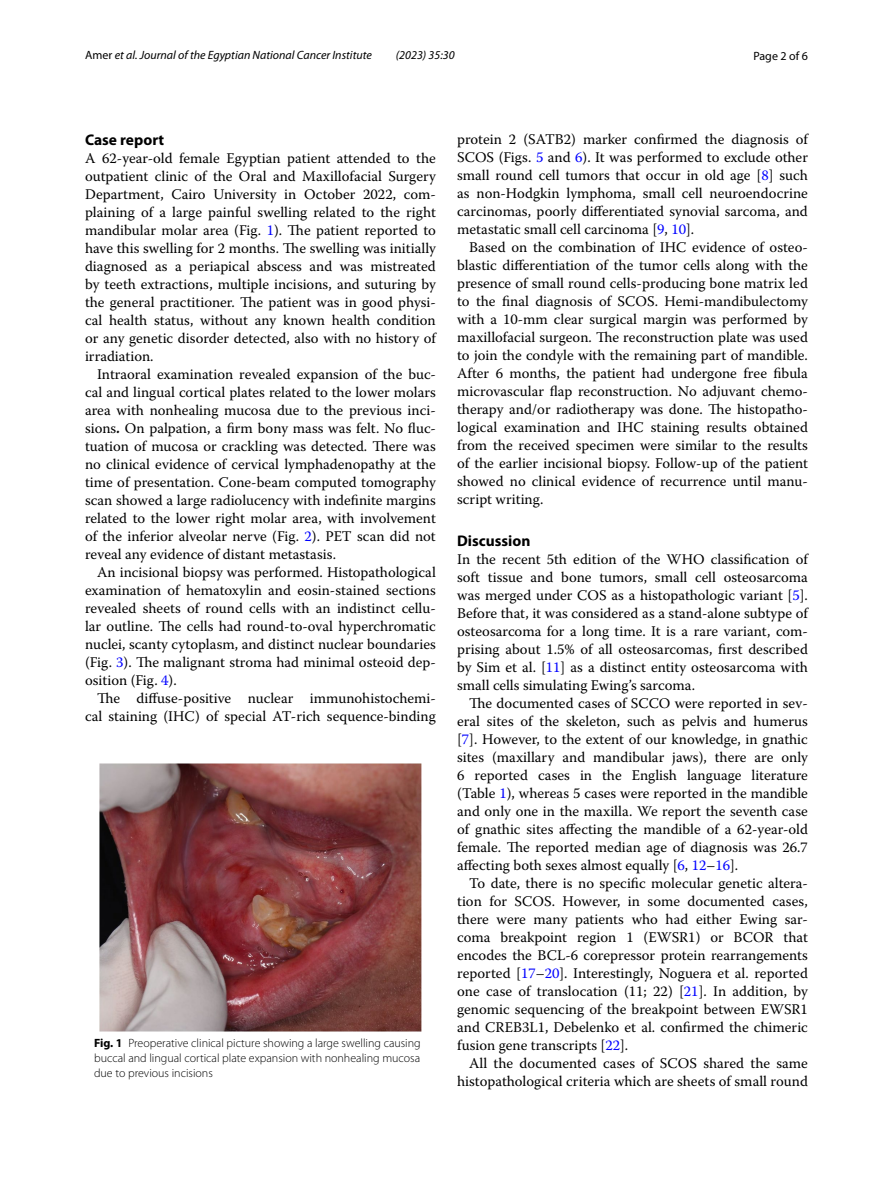
<style>
.page{position:relative;width:893px;height:1187px;background:#fff}
.page>*{position:absolute;margin:0;border:0;box-sizing:border-box;transform-origin:0 0}
.t1{font:700 15.45px "Myriad Pro";color:#000}
.t2{font:14.7px/18px "Warnock Pro";color:#000;text-align:justify}
.t3{font:300 12px/15px "Myriad Pro";color:#000;text-align:justify}
.t4{font:italic 12px "Myriad Pro";color:#000}
.t5{font:12px "Myriad Pro";color:#000}
.s1{font-style:normal}
.s2{color:#00f}
.s3{font-weight:700}
</style>
<div class="page">
<img style="left:100px;top:763px;width:321px;height:268px">
<p class="t4" style="left:85px;top:48px;width:288px"><span class="s1">Amer</span> et al. Journal of the Egyptian National Cancer Institute</p>
<p class="t4" style="left:396px;top:48px;width:60px">(2023) 35:30</p>
<p class="t5" style="left:753px;top:48px;width:56px">Page 2 of 6</p>
<p class="t1" style="left:85px;top:129px;width:81px">Case report</p>
<p class="t2" style="left:85px;top:148px;width:352px">A 62-year-old female Egyptian patient attended to the outpatient clinic of the Oral and Maxillofacial Surgery Department, Cairo University in October 2022, com&shy;plaining of a large painful swelling related to the right mandibular molar area (Fig. <span class="s2">1</span>). The patient reported to have this swelling for 2 months. The swelling was initially diagnosed as a periapical abscess and was mistreated by teeth extractions, multiple incisions, and suturing by the general practitioner. The patient was in good physi&shy;cal health status, without any known health condition or any genetic disorder detected, also with no history of irradiation.</p>
<p class="t2" style="left:85px;top:364px;width:352px;text-indent:12px">Intraoral examination revealed expansion of the buc&shy;cal and lingual cortical plates related to the lower molars area with nonhealing mucosa due to the previous inci&shy;sions<span class="s3">.</span> On palpation, a firm bony mass was felt. No fluc&shy;tuation of mucosa or crackling was detected. There was no clinical evidence of cervical lymphadenopathy at the time of presentation. Cone-beam computed tomography scan showed a large radiolucency with indefinite margins related to the lower right molar area, with involvement of the inferior alveolar nerve (Fig. <span class="s2">2</span>). PET scan did not reveal any evidence of distant metastasis.</p>
<p class="t2" style="left:85px;top:562px;width:352px;text-indent:12px">An incisional biopsy was performed. Histopathological examination of hematoxylin and eosin-stained sections revealed sheets of round cells with an indistinct cellu&shy;lar outline. The cells had round-to-oval hyperchromatic nuclei, scanty cytoplasm, and distinct nuclear boundaries (Fig. <span class="s2">3</span>). The malignant stroma had minimal osteoid dep&shy;osition (Fig. <span class="s2">4</span>).</p>
<p class="t2" style="left:85px;top:688px;width:352px;text-align:right">The diffuse-positive nuclear immunohistochemi&shy;cal staining (IHC) of special AT-rich sequence-binding</p>
<p class="t3" style="left:94px;top:1035px;width:328px"><span class="s3">Fig. 1</span> Preoperative clinical picture showing a large swelling causing buccal and lingual cortical plate expansion with nonhealing mucosa due to previous incisions</p>
<p class="t2" style="left:457px;top:130px;width:352px">protein 2 (SATB2) marker confirmed the diagnosis of SCOS (Figs. <span class="s2">5</span> and <span class="s2">6</span>). It was performed to exclude other small round cell tumors that occur in old age [<span class="s2">8</span>] such as non-Hodgkin lymphoma, small cell neuroendocrine carcinomas, poorly differentiated synovial sarcoma, and metastatic small cell carcinoma [<span class="s2">9</span>, <span class="s2">10</span>].</p>
<p class="t2" style="left:457px;top:238px;width:352px;text-indent:12px">Based on the combination of IHC evidence of osteo&shy;blastic differentiation of the tumor cells along with the presence of small round cells-producing bone matrix led to the final diagnosis of SCOS. Hemi-mandibulectomy with a 10-mm clear surgical margin was performed by maxillofacial surgeon. The reconstruction plate was used to join the condyle with the remaining part of mandible.<br>After 6 months, the patient had undergone free fibula microvascular flap reconstruction. No adjuvant chemo&shy;therapy and/or radiotherapy was done. The histopatho&shy;logical examination and IHC staining results obtained from the received specimen were similar to the results of the earlier incisional biopsy. Follow-up of the patient showed no clinical evidence of recurrence until manu&shy;script writing.</p>
<p class="t1" style="left:457px;top:530px;width:75px">Discussion</p>
<p class="t2" style="left:457px;top:549px;width:352px">In the recent 5th edition of the WHO classification of soft tissue and bone tumors, small cell osteosarcoma was merged under COS as a histopathologic variant [<span class="s2">5</span>].<br>Before that, it was considered as a stand-alone subtype of osteosarcoma for a long time. It is a rare variant, com&shy;prising about 1.5% of all osteosarcomas, first described by Sim et al. [<span class="s2">11</span>] as a distinct entity osteosarcoma with small cells simulating Ewing’s sarcoma.</p>
<p class="t2" style="left:457px;top:693px;width:352px;text-indent:12px">The documented cases of SCCO were reported in sev&shy;eral sites of the skeleton, such as pelvis and humerus [<span class="s2">7</span>]. However, to the extent of our knowledge, in gnathic sites (maxillary and mandibular jaws), there are only 6 reported cases in the English language literature (Table <span class="s2">1</span>), whereas 5 cases were reported in the mandible and only one in the maxilla. We report the seventh case of gnathic sites affecting the mandible of a 62-year-old female. The reported median age of diagnosis was 26.7 affecting both sexes almost equally [<span class="s2">6</span>, <span class="s2">12</span>–<span class="s2">16</span>].</p>
<p class="t2" style="left:457px;top:873px;width:352px;text-indent:12px">To date, there is no specific molecular genetic altera&shy;tion for SCOS. However, in some documented cases, there were many patients who had either Ewing sar&shy;coma breakpoint region 1 (EWSR1) or BCOR that encodes the BCL-6 corepressor protein rearrangements reported [<span class="s2">17</span>–<span class="s2">20</span>]. Interestingly, Noguera et al. reported one case of translocation (11; 22) [<span class="s2">21</span>]. In addition, by genomic sequencing of the breakpoint between EWSR1 and CREB3L1, Debelenko et al. confirmed the chimeric fusion gene transcripts [<span class="s2">22</span>].</p>
<p class="t2" style="left:457px;top:1053px;width:352px;text-align:right">All the documented cases of SCOS shared the same histopathological criteria which are sheets of small round</p>
</div>
